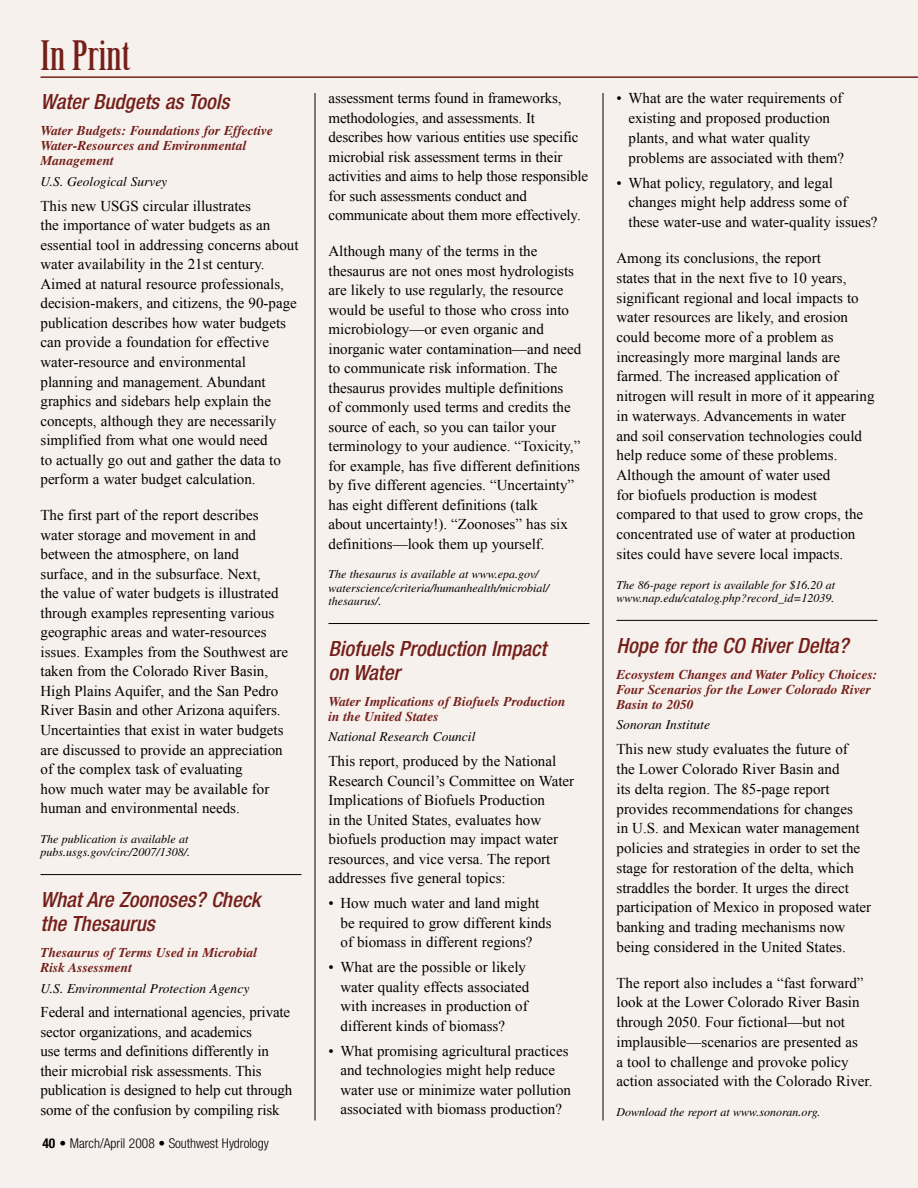
<style>
.page{position:relative;width:918px;height:1188px;background:#f7f1ee}
.page>*{position:absolute;margin:0;border:0;box-sizing:border-box;transform-origin:0 0}
.t1{font:39.6px "Birch";color:#741f19;scale:1.25 1}
.t2{font:italic 500 condensed 21px/24px "Helvetica Neue LT";color:#741f19}
.t3{font:15px/19.5px "Times New Roman";color:#000}
.t4{font:italic 700 13.5px/15px "Times";color:#741f19}
.t5{font:italic 13.5px "Times";color:#000}
.t6{font:300 condensed 13.5px "Helvetica Neue LT";color:#000}
.t7{font:italic 12px/13.5px "Times";color:#000}
.s1{font-weight:700}
</style>
<div class="page">
<hr style="left:315px;top:93px;width:1px;height:1027px;background:#000">
<hr style="left:603px;top:93px;width:1px;height:1027px;background:#000">
<hr style="left:40px;top:76px;width:878px;height:2px;background:#741f19">
<hr style="left:40px;top:874px;width:262px;height:1px;background:#000">
<hr style="left:328px;top:623px;width:262px;height:1px;background:#000">
<hr style="left:616px;top:620px;width:262px;height:1px;background:#000">
<h1 class="t1" style="left:40px;top:35px;width:73px">In Print</h1>
<h2 class="t2" style="left:40px;top:90px;width:190px">Water Budgets as Tools</h2>
<p class="t4" style="left:40px;top:123px;width:234px">Water Budgets: Foundations for Effective<br>Water-Resources and Environmental<br>Management</p>
<p class="t5" style="left:40px;top:174px;width:128px">U.S. Geological Survey</p>
<p class="t3" style="left:40px;top:196px;width:260px">This new USGS circular illustrates<br>the importance of water budgets as an essential tool in addressing concerns about water availability in the 21st century.<br>Aimed at natural resource professionals, decision-makers, and citizens, the 90-page publication describes how water budgets can provide a foundation for effective water-resource and environmental planning and management. Abundant graphics and sidebars help explain the concepts, although they are necessarily simplified from what one would need<br>to actually go out and gather the data to perform a water budget calculation.</p>
<p class="t3" style="left:40px;top:505px;width:249px">The first part of the report describes water storage and movement in and between the atmosphere, on land surface, and in the subsurface. Next,<br>the value of water budgets is illustrated through examples representing various geographic areas and water-resources issues. Examples from the Southwest are taken from the Colorado River Basin, High Plains Aquifer, and the San Pedro River Basin and other Arizona aquifers.<br>Uncertainties that exist in water budgets are discussed to provide an appreciation of the complex task of evaluating<br>how much water may be available for human and environmental needs.</p>
<p class="t7" style="left:40px;top:832px;width:151px">The publication is available at pubs.usgs.gov/circ/2007/1308/.</p>
<h2 class="t2" style="left:40px;top:888px;width:222px">What Are Zoonoses? Check the Thesaurus</h2>
<p class="t4" style="left:40px;top:945px;width:218px">Thesaurus of Terms Used in Microbial<br>Risk Assessment</p>
<p class="t5" style="left:40px;top:981px;width:210px">U.S. Environmental Protection Agency</p>
<p class="t3" style="left:40px;top:1002px;width:253px">Federal and international agencies, private sector organizations, and academics<br>use terms and definitions differently in their microbial risk assessments. This publication is designed to help cut through some of the confusion by compiling risk</p>
<p class="t6" style="left:42px;top:1135px;width:228px"><span class="s1">40</span> • March/April 2008 • Southwest Hydrology</p>
<p class="t3" style="left:328px;top:88px;width:261px">assessment terms found in frameworks, methodologies, and assessments. It describes how various entities use specific microbial risk assessment terms in their activities and aims to help those responsible for such assessments conduct and communicate about them more effectively.</p>
<p class="t3" style="left:328px;top:241px;width:254px">Although many of the terms in the thesaurus are not ones most hydrologists are likely to use regularly, the resource would be useful to those who cross into microbiology—or even organic and inorganic water contamination—and need to communicate risk information. The thesaurus provides multiple definitions<br>of commonly used terms and credits the source of each, so you can tailor your terminology to your audience. “Toxicity,” for example, has five different definitions by five different agencies. “Uncertainty” has eight different definitions (talk<br>about uncertainty!). “Zoonoses” has six definitions—look them up yourself.</p>
<p class="t7" style="left:328px;top:568px;width:222px">The thesaurus is available at www.epa.gov/ waterscience/criteria/humanhealth/microbial/ thesaurus/.</p>
<h2 class="t2" style="left:328px;top:637px;width:219px">Biofuels Production Impact on Water</h2>
<p class="t4" style="left:328px;top:694px;width:239px">Water Implications of Biofuels Production in the United States</p>
<p class="t5" style="left:328px;top:730px;width:148px">National Research Council</p>
<p class="t3" style="left:328px;top:751px;width:247px">This report, produced by the National Research Council’s Committee on Water Implications of Biofuels Production<br>in the United States, evaluates how biofuels production may impact water resources, and vice versa. The report addresses five general topics:</p>
<p class="t3" style="left:340px;top:893px;width:213px;text-indent:-12px">• How much water and land might be required to grow different kinds of biomass in different regions?</p>
<p class="t3" style="left:340px;top:957px;width:190px;text-indent:-12px">• What are the possible or likely water quality effects associated with increases in production of different kinds of biomass?</p>
<p class="t3" style="left:340px;top:1041px;width:232px;text-indent:-12px">• What promising agricultural practices and technologies might help reduce water use or minimize water pollution associated with biomass production?</p>
<p class="t3" style="left:628px;top:88px;width:217px;text-indent:-12px">• What are the water requirements of existing and proposed production plants, and what water quality problems are associated with them?</p>
<p class="t3" style="left:628px;top:173px;width:251px;text-indent:-12px">• What policy, regulatory, and legal changes might help address some of these water-use and water-quality issues?</p>
<p class="t3" style="left:616px;top:248px;width:259px">Among its conclusions, the report<br>states that in the next five to 10 years, significant regional and local impacts to water resources are likely, and erosion could become more of a problem as increasingly more marginal lands are farmed. The increased application of nitrogen will result in more of it appearing in waterways. Advancements in water<br>and soil conservation technologies could help reduce some of these problems.<br>Although the amount of water used<br>for biofuels production is modest compared to that used to grow crops, the concentrated use of water at production sites could have severe local impacts.</p>
<p class="t7" style="left:616px;top:578px;width:220px">The 86-page report is available for $16.20 at www.nap.edu/catalog.php?record_id=12039.</p>
<h2 class="t2" style="left:616px;top:633px;width:233px">Hope for the CO River Delta?</h2>
<p class="t4" style="left:616px;top:667px;width:262px">Ecosystem Changes and Water Policy Choices:<br>Four Scenarios for the Lower Colorado River<br>Basin to 2050</p>
<p class="t5" style="left:616px;top:717px;width:95px">Sonoran Institute</p>
<p class="t3" style="left:616px;top:739px;width:256px">This new study evaluates the future of<br>the Lower Colorado River Basin and<br>its delta region. The 85-page report provides recommendations for changes<br>in U.S. and Mexican water management policies and strategies in order to set the stage for restoration of the delta, which straddles the border. It urges the direct participation of Mexico in proposed water banking and trading mechanisms now being considered in the United States.</p>
<p class="t3" style="left:616px;top:973px;width:257px">The report also includes a “fast forward” look at the Lower Colorado River Basin through 2050. Four fictional—but not implausible—scenarios are presented as<br>a tool to challenge and provoke policy action associated with the Colorado River.</p>
<p class="t7" style="left:616px;top:1105px;width:206px">Download the report at www.sonoran.org.</p>
</div>
